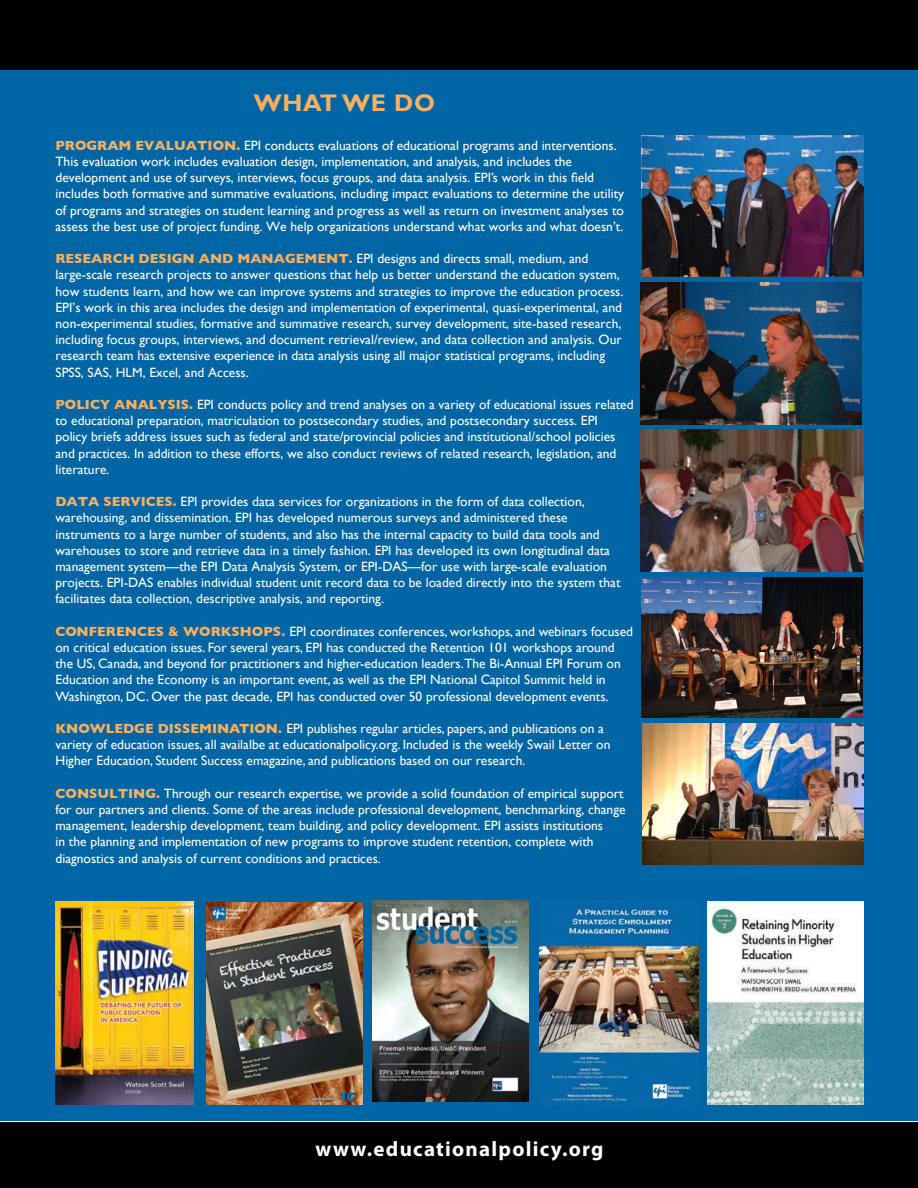
<style>
.page{position:relative;width:918px;height:1188px;background:#fff}
.page>*{position:absolute;margin:0;border:0;box-sizing:border-box;transform-origin:0 0}
.t1{font:700 24px "Gill Sans";letter-spacing:.03em;color:#fab05f}
.t2{font:700 21px "Myriad Pro";letter-spacing:.06em;color:#fff}
.Body_Text{font:13.5px/16.2px "Gill Sans";color:#fff}
.s1{font-weight:700;color:#fab05f}
</style>
<div class="page">
<div style="left:0;top:0;width:918px;height:70px;background:#000001"></div>
<div style="left:0;top:1122px;width:918px;height:66px;background:#000001"></div>
<div style="left:0;top:70px;width:918px;height:1051px;background:#0065a4"></div>
<img style="left:56px;top:902px;width:138px;height:203px">
<img style="left:206px;top:903px;width:156px;height:201px">
<img style="left:373px;top:900px;width:156px;height:202px">
<img style="left:539px;top:900px;width:159px;height:206px">
<img style="left:707px;top:902px;width:157px;height:203px">
<img style="left:641px;top:430px;width:222px;height:142px">
<img style="left:641px;top:578px;width:222px;height:139px">
<img style="left:641px;top:282px;width:221px;height:142px">
<img style="left:642px;top:135px;width:221px;height:142px">
<img style="left:643px;top:723px;width:221px;height:142px">
<p class="t1" style="left:254px;top:89px;width:183px">WHAT WE DO</p>
<p class="Body_Text" style="left:56px;top:137px;width:570px"><span class="s1">PROGRAM EVALUATION.</span> EPI conducts evaluations of educational programs and interventions.<br>This evaluation work includes evaluation design, implementation, and analysis, and includes the development and use of surveys, interviews, focus groups, and data analysis. EPI’s work in this field includes both formative and summative evaluations, including impact evaluations to determine the utility of programs and strategies on student learning and progress as well as return on investment analyses to assess the best use of project funding. We help organizations understand what works and what doesn’t.</p>
<p class="Body_Text" style="left:56px;top:250px;width:569px"><span class="s1">RESEARCH DESIGN AND MANAGEMENT.</span> EPI designs and directs small, medium, and large-scale research projects to answer questions that help us better understand the education system, how students learn, and how we can improve systems and strategies to improve the education process.<br>EPI’s work in this area includes the design and implementation of experimental, quasi-experimental, and non-experimental studies, formative and summative research, survey development, site-based research, including focus groups, interviews, and document retrieval/review, and data collection and analysis. Our research team has extensive experience in data analysis using all major statistical programs, including SPSS, SAS, HLM, Excel, and Access.</p>
<p class="Body_Text" style="left:56px;top:396px;width:580px"><span class="s1">POLICY ANALYSIS.</span> EPI conducts policy and trend analyses on a variety of educational issues related to educational preparation, matriculation to postsecondary studies, and postsecondary success. EPI<br>policy briefs address issues such as federal and state/provincial policies and institutional/school policies and practices. In addition to these efforts, we also conduct reviews of related research, legislation, and literature.</p>
<p class="Body_Text" style="left:56px;top:493px;width:567px"><span class="s1">DATA SERVICES.</span> EPI provides data services for organizations in the form of data collection, warehousing, and dissemination. EPI has developed numerous surveys and administered these instruments to a large number of students, and also has the internal capacity to build data tools and warehouses to store and retrieve data in a timely fashion. EPI has developed its own longitudinal data management system—the EPI Data Analysis System, or EPI-DAS—for use with large-scale evaluation projects. EPI-DAS enables individual student unit record data to be loaded directly into the system that facilitates data collection, descriptive analysis, and reporting.</p>
<p class="Body_Text" style="left:56px;top:623px;width:579px"><span class="s1">CONFERENCES &amp; WORKSHOPS.</span> EPI coordinates conferences, workshops, and webinars focused on critical education issues. For several years, EPI has conducted the Retention 101 workshops around the US, Canada, and beyond for practitioners and higher-education leaders.The Bi-Annual EPI Forum on Education and the Economy is an important event, as well as the EPI National Capitol Summit held in Washington, DC. Over the past decade, EPI has conducted over 50 professional development events.</p>
<p class="Body_Text" style="left:56px;top:720px;width:556px"><span class="s1">KNOWLEDGE DISSEMINATION.</span> EPI publishes regular articles, papers, and publications on a variety of education issues, all availalbe at educationalpolicy.org. Included is the weekly Swail Letter on<br>Higher Education, Student Success emagazine, and publications based on our research.</p>
<p class="Body_Text" style="left:56px;top:785px;width:572px"><span class="s1">CONSULTING.</span> Through our research expertise, we provide a solid foundation of empirical support for our partners and clients. Some of the areas include professional development, benchmarking, change management, leadership development, team building, and policy development. EPI assists institutions<br>in the planning and implementation of new programs to improve student retention, complete with diagnostics and analysis of current conditions and practices.</p>
<p class="t2" style="left:315px;top:1135px;width:290px">www.educationalpolicy.org</p>
</div>
